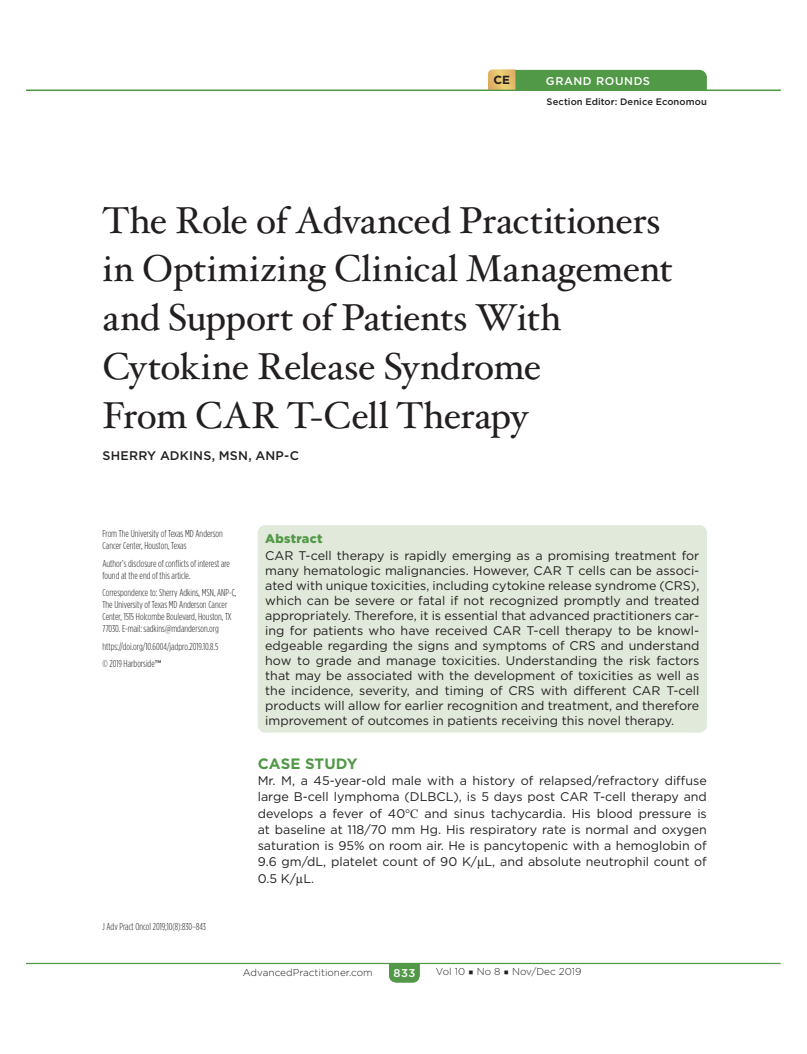
<style>
.page{position:relative;width:807px;height:1054px;background:#fff}
.page>*{position:absolute;margin:0;border:0;box-sizing:border-box;transform-origin:0 0}
.t1{font:37.5px/48.8px "Hoefler Txt";letter-spacing:-.01em;color:#231f20}
.Subhead_1{font:700 15px "Gotham";color:#519847}
.Abstract{font:12.5px/15px "Gotham";color:#231f20;text-align:justify}
.Author{font:500 12.5px "Gotham";letter-spacing:.015em;color:#231f20}
.t2{font:900 12.5px "Gotham";letter-spacing:.025em;color:#519847}
.t3{font:700 11.75px "Gotham";color:#231f20}
.t4{font:500 11.25px "Gotham";letter-spacing:.05em;color:#fff}
.Affiliation{font:300 10px/12px "Gotham Condensed";color:#231f20}
.t5{font:300 10px "Gotham";color:#231f20}
.Correspondence_to{font:300 10px "Gotham Condensed";color:#231f20}
.t6{font:500 9.38px "Gotham";letter-spacing:.01em;color:#231f20}
.s1{font-family:"Cambria";font-weight:400}
.s2{font-family:"Times New Roman"}
</style>
<div class="page">
<hr style="left:26px;top:963px;width:754px;height:1px;background:#519847">
<svg style="left:389px;top:964px;width:31px;height:18px"></svg>
<svg style="left:487px;top:69px;width:219px;height:21px;background:#6aa154"></svg>
<hr style="left:26px;top:90px;width:754px;height:1px;background:#519847">
<div style="left:258px;top:525px;width:448px;height:207px;background:#e1e9da;border-radius:8px"></div>
<p class="t3" style="left:493px;top:72px;width:18px">CE</p>
<p class="t4" style="left:545px;top:73px;width:106px">GRAND ROUNDS</p>
<p class="t6" style="left:546px;top:96px;width:162px">Section Editor: Denice Economou</p>
<p class="t1" style="left:102px;top:195px;width:571px">The Role of Advanced Practitioners in Optimizing Clinical Management and Support of Patients With<br>Cytokine Release Syndrome<br>From CAR T-Cell Therapy</p>
<p class="Author" style="left:102px;top:447px;width:198px">SHERRY ADKINS, MSN, ANP-C</p>
<p class="Affiliation" style="left:102px;top:527px;width:122px">From The University of Texas MD Anderson<br>Cancer Center, Houston, Texas</p>
<p class="Affiliation" style="left:102px;top:557px;width:129px">Author’s disclosure of conflicts of interest are found at the end of this article.</p>
<p class="Affiliation" style="left:102px;top:586px;width:135px">Correspondence to: Sherry Adkins, MSN, ANP-C, The University of Texas MD Anderson Cancer Center, 1515 Holcombe Boulevard, Houston, TX 77030. E-mail: sadkins@mdanderson.org</p>
<p class="Affiliation" style="left:102px;top:640px;width:117px">https://doi.org/10.6004/jadpro.2019.10.8.5</p>
<p class="Affiliation" style="left:102px;top:658px;width:61px">© 2019 Harborside<span class="s1">™</span></p>
<p class="Correspondence_to" style="left:102px;top:921px;width:105px">J Adv Pract Oncol 2019;10(8):830–843</p>
<p class="t2" style="left:265px;top:529px;width:59px">Abstract</p>
<p class="Abstract" style="left:265px;top:548px;width:435px">CAR T-cell therapy is rapidly emerging as a promising treatment for many hematologic malignancies. However, CAR T cells can be associ&shy;ated with unique toxicities, including cytokine release syndrome (CRS), which can be severe or fatal if not recognized promptly and treated appropriately. Therefore, it is essential that advanced practitioners car&shy;ing for patients who have received CAR T-cell therapy to be knowl&shy;edgeable regarding the signs and symptoms of CRS and understand how to grade and manage toxicities. Understanding the risk factors that may be associated with the development of toxicities as well as the incidence, severity, and timing of CRS with different CAR T-cell products will allow for earlier recognition and treatment, and therefore improvement of outcomes in patients receiving this novel therapy.</p>
<p class="Subhead_1" style="left:258px;top:753px;width:101px">CASE STUDY</p>
<p class="Abstract" style="left:258px;top:772px;width:450px;line-height:16.2px">Mr. M, a 45-year-old male with a history of relapsed/refractory diffuse large B-cell lymphoma (DLBCL), is 5 days post CAR T-cell therapy and develops a fever of 40<span class="s2">°C</span> and sinus tachycardia. His blood pressure is at baseline at 118/70 mm Hg. His respiratory rate is normal and oxygen saturation is 95% on room air. He is pancytopenic with a hemoglobin of 9.6 gm/dL, platelet count of 90 K/ L, and absolute neutrophil count of 0.5 K/ L.</p>
<p class="t5" style="left:243px;top:965px;width:131px">AdvancedPractitioner.com</p>
<p class="t4" style="left:393px;top:965px;width:24px">833</p>
<p class="t5" style="left:436px;top:965px;width:147px">Vol 10 ▪ No 8 ▪ Nov/Dec 2019</p>
</div>
